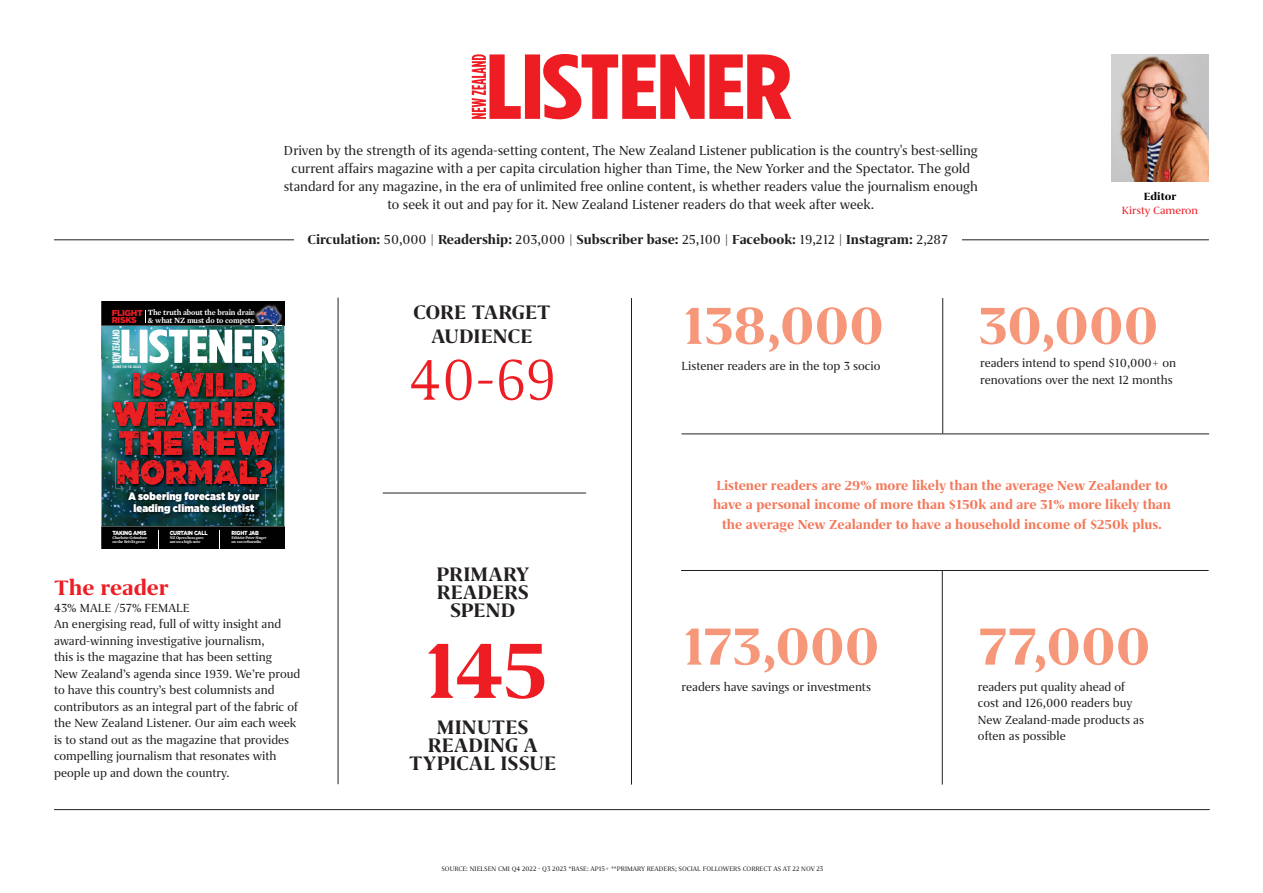
<style>
.page{position:relative;width:1263px;height:893px;background:#fff}
.page>*{position:absolute;margin:0;border:0;box-sizing:border-box;transform-origin:0 0}
.t1{font:700 90px "Grifo S";color:#ee1d23}
.t2{font:300 66px "Grifo S";color:#ee1d23}
.t3{font:700 60px "Grifo S";letter-spacing:-.01em;color:#f6977a}
.t4{font:700 24px "Grifo S";color:#ee1d23;scale:1.04 1}
.t5{font:700 22.5px/18px "Grifo S";letter-spacing:.01em;color:#231f20;text-align:center}
.t6{font:15px/18px "Grifo S";color:#231f20;text-align:center}
.t7{font:700 15px/19.5px "Grifo S";color:#f3795b;text-align:center}
.t8{font:700 15px "Grifo S";color:#231f20}
.t9{font:13.5px/16.5px "Grifo S";color:#231f20}
.t10{font:12px "Grifo S";color:#ee1d23;scale:1.05 1}
.t11{font:700 12px "Grifo S";color:#000;scale:1.05 1}
.t12{font:900 10.8px/12px "Gotham Narrow";letter-spacing:.01em;color:#fff;text-align:center}
.t13{font:900 8.55px/6.9px "Gotham";letter-spacing:-.035em;color:#ee1d23}
.t14{font:600 8.1px/7.9px "Mercury Text G1";letter-spacing:-.02em;color:#fff}
.t15{font:7.5px "Grifo S";color:#231f20}
.t16{font:900 5.85px "Gotham";letter-spacing:-.045em;color:#fff;scale:.9 1}
.t17{font:600 4.2px/4.1px "Mercury Text G1";letter-spacing:-.045em;color:#fff}
.t18{font:700 3.75px "Myriad Pro";letter-spacing:.015em;color:#fff}
.s1{font-weight:400}
</style>
<div class="page">
<hr style="left:54px;top:809px;width:1155px;height:1px;background:#231f20">
<svg style="left:472px;top:54px;width:319px;height:65px"></svg>
<img style="left:265px;top:363px;width:19px;height:38px">
<img style="left:101px;top:363px;width:33px;height:38px">
<img style="left:134px;top:363px;width:76px;height:8px">
<img style="left:210px;top:363px;width:55px;height:10px">
<img style="left:101px;top:401px;width:11px;height:125px">
<img style="left:276px;top:401px;width:8px;height:125px">
<img style="left:112px;top:430px;width:11px;height:96px">
<img style="left:265px;top:488px;width:11px;height:38px">
<img style="left:123px;top:488px;width:11px;height:38px">
<img style="left:254px;top:488px;width:11px;height:38px">
<img style="left:134px;top:517px;width:120px;height:9px">
<div style="left:101px;top:526px;width:183px;height:23px;background:#010101"></div>
<img style="left:115px;top:484px;width:161px;height:4px">
<img style="left:111px;top:400px;width:168px;height:30px">
<img style="left:131px;top:371px;width:128px;height:2px">
<img style="left:113px;top:373px;width:163px;height:111px">
<img style="left:133px;top:373px;width:123px;height:24px">
<img style="left:125px;top:488px;width:138px;height:29px">
<img style="left:101px;top:301px;width:183px;height:62px">
<hr style="left:54px;top:239px;width:1154px;height:1px;background:#231f20">
<img style="left:1111px;top:54px;width:98px;height:128px">
<div style="left:294px;top:230px;width:667px;height:24px;background:#fff"></div>
<hr style="left:631px;top:298px;width:1px;height:486px;background:#231f20">
<hr style="left:383px;top:493px;width:203px;height:1px;background:#231f20">
<hr style="left:338px;top:298px;width:1px;height:486px;background:#231f20">
<hr style="left:682px;top:434px;width:527px;height:1px;background:#231f20">
<hr style="left:681px;top:570px;width:527px;height:1px;background:#231f20">
<hr style="left:942px;top:298px;width:1px;height:135px;background:#231f20">
<hr style="left:942px;top:571px;width:1px;height:213px;background:#231f20">
<p class="t13" style="left:112px;top:309px;width:32px">FLIGHT<br>RISKS</p>
<p class="t14" style="left:148px;top:308px;width:109px">The truth about the brain drain &amp; what NZ must do to compete</p>
<p class="t18" style="left:112px;top:365px;width:30px">JUNE 10-16 2023</p>
<p class="t6" style="left:284px;top:141px;width:696px">Driven by the strength of its agenda-setting content, The New Zealand Listener publication is the country's best-selling current affairs magazine with a per capita circulation higher than Time, the New Yorker and the Spectator. The gold standard for any magazine, in the era of unlimited free online content, is whether readers value the journalism enough to seek it out and pay for it. New Zealand Listener readers do that week after week.</p>
<p class="t8" style="left:308px;top:232px;width:642px">Circulation: <span class="s1">50,000 |</span> Readership: <span class="s1">203,000 |</span> Subscriber base: <span class="s1">25,100 |</span> Facebook: <span class="s1">19,212 |</span> Instagram: <span class="s1">2,287</span></p>
<p class="t11" style="left:1144px;top:190px;width:32px">Editor</p>
<p class="t10" style="left:1122px;top:204px;width:74px">Kirsty Cameron</p>
<h3 class="t5" style="left:413px;top:300px;width:139px;line-height:24px">CORE TARGET<br>AUDIENCE</h3>
<h2 class="t2" style="left:409px;top:343px;width:150px">40-69</h2>
<h3 class="t3" style="left:682px;top:293px;width:204px">138,000</h3>
<p class="t9" style="left:682px;top:358px;width:200px">Listener readers are in the top 3 socio</p>
<h3 class="t3" style="left:978px;top:293px;width:182px">30,000</h3>
<p class="t9" style="left:980px;top:355px;width:198px">readers intend to spend $10,000+ on renovations over the next 12 months</p>
<p class="t12" style="left:128px;top:490px;width:132px">A sobering forecast by our leading climate scientist</p>
<p class="t16" style="left:112px;top:529px;width:39px">TAKING AMIS</p>
<p class="t17" style="left:112px;top:535px;width:37px">Charlotte Grimshaw on the Brit lit great</p>
<p class="t16" style="left:170px;top:529px;width:44px">CURTAIN CALL</p>
<p class="t17" style="left:170px;top:535px;width:35px">NZ Opera boss goes out on a high note</p>
<p class="t16" style="left:232px;top:529px;width:32px">RIGHT JAB</p>
<p class="t17" style="left:232px;top:535px;width:37px">Ethicist Peter Singer on vax refuseniks</p>
<p class="t7" style="left:713px;top:475px;width:459px">Listener readers are 29% more likely than the average New Zealander to have a personal income of more than $150k and are 31% more likely than the average New Zealander to have a household income of $250k plus.</p>
<h3 class="t4" style="left:54px;top:575px;width:112px">The reader</h3>
<p class="t9" style="left:54px;top:599px;width:248px">43% MALE /57% FEMALE<br>An energising read, full of witty insight and award-winning investigative journalism,<br>this is the magazine that has been setting<br>New Zealand’s agenda since 1939. We’re proud to have this country’s best columnists and contributors as an integral part of the fabric of the New Zealand Listener. Our aim each week is to stand out as the magazine that provides compelling journalism that resonates with people up and down the country.</p>
<h3 class="t5" style="left:437px;top:565px;width:94px">PRIMARY<br>READERS<br>SPEND</h3>
<h1 class="t1" style="left:423px;top:621px;width:126px">145</h1>
<h3 class="t5" style="left:409px;top:718px;width:149px">MINUTES<br>READING A<br>TYPICAL ISSUE</h3>
<h3 class="t3" style="left:682px;top:613px;width:199px">173,000</h3>
<p class="t9" style="left:682px;top:678px;width:191px">readers have savings or investments</p>
<p class="t15" style="left:441px;top:865px;width:384px">SOURCE: NIELSEN CMI Q4 2022 - Q3 2023 *BASE: AP15+ **PRIMARY READERS; SOCIAL FOLLOWERS CORRECT AS AT 22 NOV 23</p>
<h3 class="t3" style="left:978px;top:613px;width:174px">77,000</h3>
<p class="t9" style="left:978px;top:678px;width:168px">readers put quality ahead of cost and 126,000 readers buy<br>New Zealand-made products as often as possible</p>
</div>
